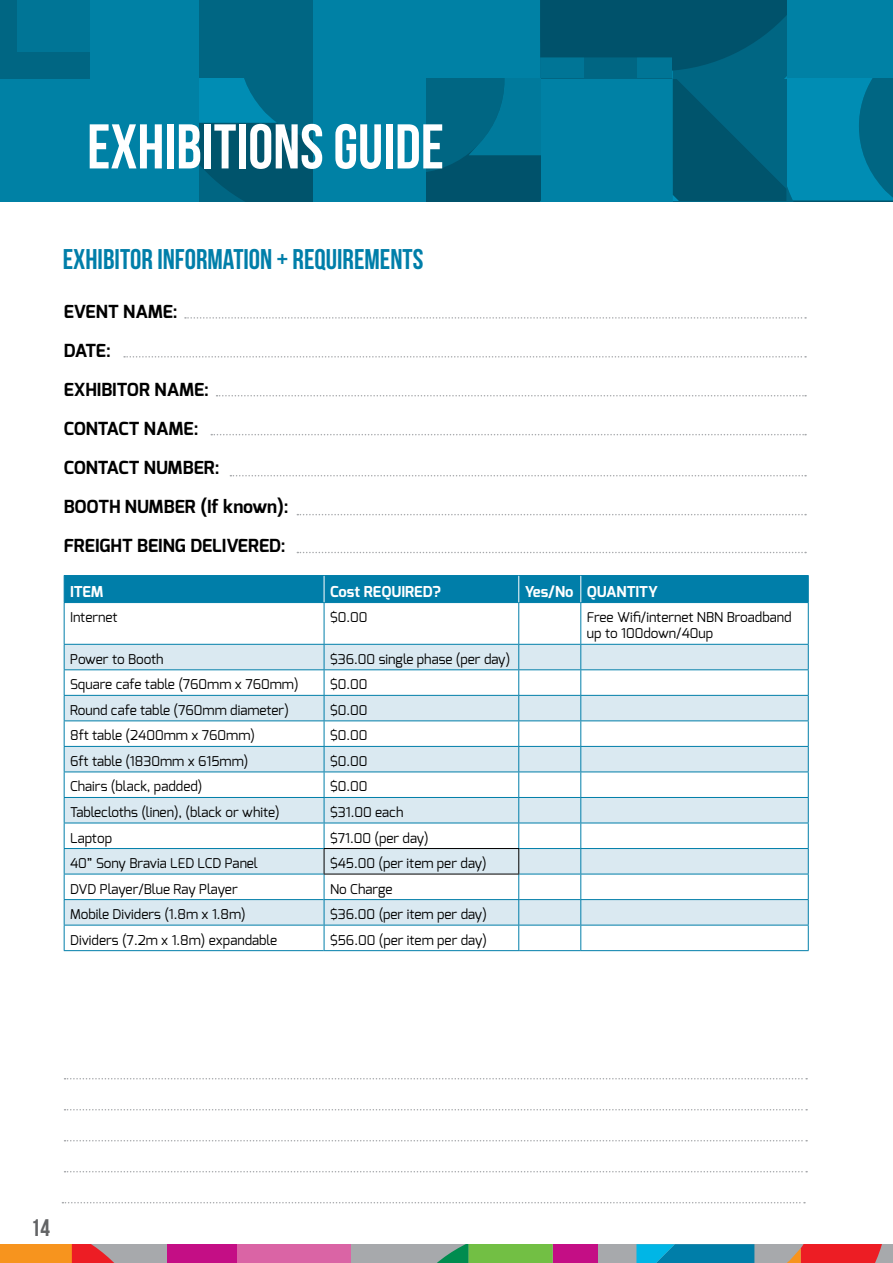
<style>
.page{position:relative;width:893px;height:1263px;background:#fff}
.page>*{position:absolute;margin:0;border:0;box-sizing:border-box;transform-origin:0 0}
.t1{font:700 63px "Bebas Neue";color:#fff}
.t2{font:700 28.5px "Bebas Neue";color:#007ea9}
.t3{font:700 24px "Bebas Neue";color:#636466}
.t4{font:700 18px/39px "Exo";color:#000}
.t5{font:700 15px "Exo";color:#fff}
.t6{font:13.5px/16.2px "Exo";color:#000}
</style>
<div class="page">
<svg style="left:0;top:0;width:893px;height:201px;background:#007393"></svg>
<div style="left:0;top:1244px;width:893px;height:19px;background:#a7a9ac"></div>
<div style="left:236px;top:1244px;width:115px;height:19px;background:#da64a5"></div>
<svg style="left:437px;top:1244px;width:116px;height:19px;background:#66b451"></svg>
<svg style="left:636px;top:1244px;width:246px;height:19px"></svg>
<svg style="left:0;top:1244px;width:114px;height:19px;background:#ec752c"></svg>
<div style="left:167px;top:1244px;width:69px;height:19px;background:#c40e85"></div>
<div style="left:553px;top:1244px;width:44px;height:19px;background:#c40e85"></div>
<svg style="left:185px;top:317px;width:621px;height:2px"></svg>
<svg style="left:124px;top:356px;width:682px;height:2px"></svg>
<svg style="left:217px;top:395px;width:589px;height:1px"></svg>
<svg style="left:297px;top:552px;width:509px;height:1px"></svg>
<svg style="left:297px;top:514px;width:509px;height:1px"></svg>
<svg style="left:230px;top:475px;width:576px;height:1px"></svg>
<svg style="left:211px;top:434px;width:595px;height:1px"></svg>
<svg style="left:65px;top:645px;width:743px;height:229px;fill:#dae9f1"></svg>
<svg style="left:65px;top:875px;width:743px;height:75px"></svg>
<hr style="left:64px;top:602px;width:260px;height:1px;background:#007ea9">
<hr style="left:64px;top:603px;width:1px;height:41px;background:#007ea9">
<hr style="left:324px;top:602px;width:195px;height:1px;background:#007ea9">
<hr style="left:324px;top:603px;width:1px;height:41px;background:#007ea9">
<hr style="left:519px;top:602px;width:62px;height:1px;background:#007ea9">
<hr style="left:518px;top:603px;width:1px;height:41px;background:#007ea9">
<hr style="left:581px;top:602px;width:228px;height:1px;background:#007ea9">
<hr style="left:580px;top:603px;width:1px;height:41px;background:#007ea9">
<hr style="left:808px;top:603px;width:1px;height:41px;background:#007ea9">
<hr style="left:64px;top:644px;width:260px;height:1px;background:#007ea9">
<hr style="left:324px;top:644px;width:195px;height:1px;background:#007ea9">
<hr style="left:519px;top:644px;width:62px;height:1px;background:#007ea9">
<hr style="left:581px;top:644px;width:228px;height:1px;background:#007ea9">
<hr style="left:64px;top:669px;width:260px;height:1px;background:#007ea9">
<hr style="left:324px;top:669px;width:195px;height:1px;background:#007ea9">
<hr style="left:519px;top:669px;width:62px;height:1px;background:#007ea9">
<hr style="left:581px;top:669px;width:228px;height:1px;background:#007ea9">
<hr style="left:64px;top:695px;width:260px;height:1px;background:#007ea9">
<hr style="left:324px;top:695px;width:195px;height:1px;background:#007ea9">
<hr style="left:519px;top:695px;width:62px;height:1px;background:#007ea9">
<hr style="left:581px;top:695px;width:228px;height:1px;background:#007ea9">
<hr style="left:64px;top:720px;width:260px;height:1px;background:#007ea9">
<hr style="left:324px;top:720px;width:195px;height:1px;background:#007ea9">
<hr style="left:519px;top:720px;width:62px;height:1px;background:#007ea9">
<hr style="left:581px;top:720px;width:228px;height:1px;background:#007ea9">
<hr style="left:64px;top:746px;width:260px;height:1px;background:#007ea9">
<hr style="left:324px;top:746px;width:195px;height:1px;background:#007ea9">
<hr style="left:519px;top:746px;width:62px;height:1px;background:#007ea9">
<hr style="left:581px;top:746px;width:228px;height:1px;background:#007ea9">
<hr style="left:64px;top:771px;width:260px;height:1px;background:#007ea9">
<hr style="left:324px;top:771px;width:195px;height:1px;background:#007ea9">
<hr style="left:519px;top:771px;width:62px;height:1px;background:#007ea9">
<hr style="left:581px;top:771px;width:228px;height:1px;background:#007ea9">
<hr style="left:64px;top:797px;width:260px;height:1px;background:#007ea9">
<hr style="left:324px;top:797px;width:195px;height:1px;background:#007ea9">
<hr style="left:519px;top:797px;width:62px;height:1px;background:#007ea9">
<hr style="left:581px;top:797px;width:228px;height:1px;background:#007ea9">
<hr style="left:64px;top:823px;width:260px;height:1px;background:#007ea9">
<hr style="left:519px;top:823px;width:62px;height:1px;background:#007ea9">
<hr style="left:581px;top:823px;width:228px;height:1px;background:#007ea9">
<hr style="left:64px;top:848px;width:260px;height:1px;background:#007ea9">
<hr style="left:519px;top:848px;width:62px;height:1px;background:#007ea9">
<hr style="left:581px;top:848px;width:228px;height:1px;background:#007ea9">
<hr style="left:64px;top:874px;width:260px;height:1px;background:#007ea9">
<hr style="left:519px;top:874px;width:62px;height:1px;background:#007ea9">
<hr style="left:581px;top:874px;width:228px;height:1px;background:#007ea9">
<hr style="left:64px;top:899px;width:260px;height:1px;background:#007ea9">
<hr style="left:519px;top:899px;width:62px;height:1px;background:#007ea9">
<hr style="left:581px;top:899px;width:228px;height:1px;background:#007ea9">
<hr style="left:64px;top:925px;width:260px;height:1px;background:#007ea9">
<svg style="left:64px;top:645px;width:1px;height:305px"></svg>
<hr style="left:519px;top:925px;width:62px;height:1px;background:#007ea9">
<hr style="left:581px;top:925px;width:228px;height:1px;background:#007ea9">
<svg style="left:580px;top:645px;width:1px;height:305px"></svg>
<svg style="left:808px;top:645px;width:1px;height:305px"></svg>
<hr style="left:64px;top:950px;width:260px;height:1px;background:#007ea9">
<hr style="left:519px;top:950px;width:62px;height:1px;background:#007ea9">
<hr style="left:581px;top:950px;width:228px;height:1px;background:#007ea9">
<div style="left:64px;top:575px;width:745px;height:27px;background:#007ea9"></div>
<hr style="left:324px;top:823px;width:195px;height:1px;background:#007ea9">
<hr style="left:324px;top:899px;width:195px;height:1px;background:#007ea9">
<hr style="left:324px;top:925px;width:195px;height:1px;background:#007ea9">
<hr style="left:324px;top:950px;width:195px;height:1px;background:#007ea9">
<hr style="left:324px;top:848px;width:195px;height:1px;background:#000">
<svg style="left:324px;top:645px;width:1px;height:305px"></svg>
<svg style="left:518px;top:645px;width:1px;height:305px"></svg>
<hr style="left:324px;top:874px;width:195px;height:1px;background:#000">
<svg style="left:65px;top:1109px;width:742px;height:1px"></svg>
<svg style="left:65px;top:1078px;width:742px;height:1px"></svg>
<svg style="left:65px;top:1171px;width:742px;height:1px"></svg>
<svg style="left:65px;top:1140px;width:742px;height:1px"></svg>
<svg style="left:62px;top:1202px;width:743px;height:1px"></svg>
<h1 class="t1" style="left:87px;top:112px;width:358px">EXHIBITIONS GUIDE</h1>
<h2 class="t2" style="left:63px;top:244px;width:362px">EXHIBITOR INFORMATION + REQUIREMENTS</h2>
<h3 class="t4" style="left:64px;top:292px;width:226px">EVENT NAME:<br>DATE:<br>EXHIBITOR NAME:<br>CONTACT NAME:<br>CONTACT NUMBER:<br>BOOTH NUMBER (If known):<br>FREIGHT BEING DELIVERED:</h3>
<p class="t5" style="left:70px;top:581px;width:35px">ITEM</p>
<p class="t5" style="left:330px;top:581px;width:112px">Cost REQUIRED?</p>
<p class="t5" style="left:525px;top:581px;width:135px">Yes/No QUANTITY</p>
<p class="t6" style="left:70px;top:609px;width:49px">Internet</p>
<p class="t6" style="left:330px;top:609px;width:39px">$0.00</p>
<p class="t6" style="left:587px;top:609px;width:206px">Free Wifi/internet NBN Broadband up to 100down/40up</p>
<p class="t6" style="left:70px;top:651px;width:95px">Power to Booth</p>
<p class="t6" style="left:330px;top:651px;width:182px">$36.00 single phase (per day)</p>
<p class="t6" style="left:70px;top:676px;width:230px">Square cafe table (760mm x 760mm)</p>
<p class="t6" style="left:330px;top:676px;width:39px">$0.00</p>
<p class="t6" style="left:70px;top:702px;width:220px">Round cafe table (760mm diameter)</p>
<p class="t6" style="left:330px;top:702px;width:39px">$0.00</p>
<p class="t6" style="left:70px;top:727px;width:186px">8ft table (2400mm x 760mm)</p>
<p class="t6" style="left:330px;top:727px;width:39px">$0.00</p>
<p class="t6" style="left:70px;top:753px;width:180px">6ft table (1830mm x 615mm)</p>
<p class="t6" style="left:330px;top:753px;width:39px">$0.00</p>
<p class="t6" style="left:70px;top:778px;width:134px">Chairs (black, padded)</p>
<p class="t6" style="left:330px;top:778px;width:39px">$0.00</p>
<p class="t6" style="left:70px;top:804px;width:211px">Tablecloths (linen), (black or white)</p>
<p class="t6" style="left:330px;top:804px;width:75px">$31.00 each</p>
<p class="t6" style="left:70px;top:829px;width:43px">Laptop</p>
<p class="t6" style="left:330px;top:829px;width:100px">$71.00 (per day)</p>
<p class="t6" style="left:70px;top:855px;width:189px">40” Sony Bravia LED LCD Panel</p>
<p class="t6" style="left:330px;top:855px;width:158px">$45.00 (per item per day)</p>
<p class="t6" style="left:70px;top:880px;width:169px">DVD Player/Blue Ray Player</p>
<p class="t6" style="left:330px;top:880px;width:64px">No Charge</p>
<p class="t6" style="left:70px;top:906px;width:177px">Mobile Dividers (1.8m x 1.8m)</p>
<p class="t6" style="left:330px;top:906px;width:158px">$36.00 (per item per day)</p>
<p class="t6" style="left:70px;top:932px;width:208px">Dividers (7.2m x 1.8m) expandable</p>
<p class="t6" style="left:330px;top:932px;width:158px">$56.00 (per item per day)</p>
<h3 class="t3" style="left:31px;top:1215px;width:21px">14</h3>
</div>
